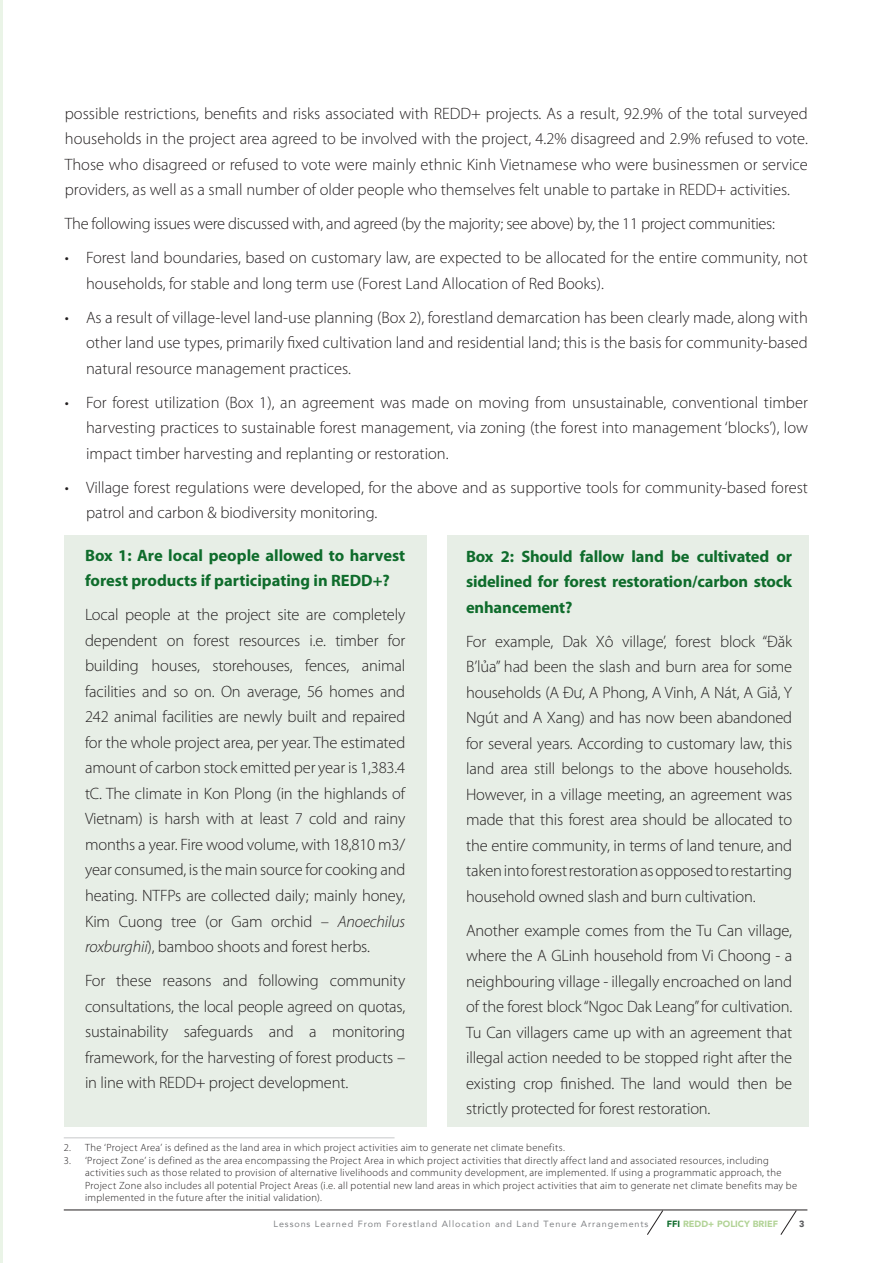
<style>
.page{position:relative;width:893px;height:1263px;background:#fff}
.page>*{position:absolute;margin:0;border:0;box-sizing:border-box;transform-origin:0 0}
.t1{font:300 16.5px/25.5px "Myriad Pro";color:#231f20;text-align:justify}
.t2{font:700 16.5px/25.5px "Myriad Pro";letter-spacing:-.005em;color:#0f6c2c}
.t3{font:300 16.5px "Myriad Pro";letter-spacing:-.02em;color:#231f20}
.t4{font:300 10.5px/12.6px "Myriad Pro";letter-spacing:.03em;color:#231f20}
.t5{font:9px "Avenir";letter-spacing:.1em;color:#808285}
.t6{font:900 9px "Avenir";color:#b2d396}
.t7{font:900 9px "Avenir";color:#57585a}
.s1{font-style:italic}
.s2{color:#0f6c2c}
</style>
<div class="page">
<hr style="left:0;top:0;width:2px;height:1263px;background:#eaf4e7">
<div style="left:448px;top:536px;width:361px;height:591px;background:#e7eee6"></div>
<div style="left:64px;top:536px;width:363px;height:591px;background:#e7eee6"></div>
<hr style="left:64px;top:1137px;width:331px;height:1px;background:#c7c8ca">
<hr style="left:64px;top:1209px;width:743px;height:1px;background:#231f20">
<svg style="left:646px;top:1209px;width:18px;height:26px"></svg>
<svg style="left:780px;top:1209px;width:17px;height:26px"></svg>
<p class="t1" style="left:65px;top:100px;width:745px">possible restrictions, benefits and risks associated with REDD+ projects. As a result, 92.9% of the total surveyed households in the project area agreed to be involved with the project, 4.2% disagreed and 2.9% refused to vote.<br>Those who disagreed or refused to vote were mainly ethnic Kinh Vietnamese who were businessmen or service providers, as well as a small number of older people who themselves felt unable to partake in REDD+ activities.</p>
<p class="t3" style="left:65px;top:214px;width:711px">The following issues were discussed with, and agreed (by the majority; see above) by, the 11 project communities:</p>
<p class="t1" style="left:86px;top:245px;width:723px;text-indent:-21px">• Forest land boundaries, based on customary law, are expected to be allocated for the entire community, not households, for stable and long term use (Forest Land Allocation of Red Books).</p>
<p class="t1" style="left:86px;top:304px;width:723px;text-indent:-21px">• As a result of village-level land-use planning (Box 2), forestland demarcation has been clearly made, along with other land use types, primarily fixed cultivation land and residential land; this is the basis for community-based natural resource management practices.</p>
<p class="t1" style="left:86px;top:389px;width:723px;text-indent:-21px">• For forest utilization (Box 1), an agreement was made on moving from unsustainable, conventional timber harvesting practices to sustainable forest management, via zoning (the forest into management ‘blocks’), low impact timber harvesting and replanting or restoration.</p>
<p class="t1" style="left:86px;top:474px;width:723px;text-indent:-21px">• Village forest regulations were developed, for the above and as supportive tools for community-based forest patrol and carbon &amp; biodiversity monitoring.</p>
<p class="t2" style="left:85px;top:542px;width:322px">Box 1: Are local people allowed to harvest forest products if participating in REDD+?</p>
<p class="t1" style="left:85px;top:602px;width:322px">Local people at the project site are completely dependent on forest resources i.e. timber for building houses, storehouses, fences, animal facilities and so on. On average, 56 homes and 242 animal facilities are newly built and repaired for the whole project area, per year. The estimated amount of carbon stock emitted per year is 1,383.4 tC. The climate in Kon Plong (in the highlands of Vietnam) is harsh with at least 7 cold and rainy months a year. Fire wood volume, with 18,810 m3/ year consumed, is the main source for cooking and heating. NTFPs are collected daily; mainly honey, Kim Cuong tree (or Gam orchid – <span class="s1">Anoechilus roxburghii</span>), bamboo shoots and forest herbs.</p>
<p class="t1" style="left:85px;top:967px;width:322px">For these reasons and following community consultations, the local people agreed on quotas, sustainability safeguards and a monitoring framework, for the harvesting of forest products – in line with REDD+ project development.</p>
<p class="t2" style="left:466px;top:543px;width:328px;text-align:justify">Box 2: Should fallow land be cultivated or sidelined for forest restoration/carbon stock enhancement?</p>
<p class="t1" style="left:466px;top:628px;width:328px">For example, Dak Xô village’, forest block “Đăk B’lủa” had been the slash and burn area for some households (A Đư, A Phong, A Vinh, A Nát, A Giả, Y Ngút and A Xang) and has now been abandoned for several years. According to customary law, this land area still belongs to the above households.<br>However, in a village meeting, an agreement was made that this forest area should be allocated to the entire community, in terms of land tenure, and taken into forest restoration as opposed to restarting household owned slash and burn cultivation.</p>
<p class="t1" style="left:466px;top:917px;width:328px">Another example comes from the Tu Can village, where the A GLinh household from Vi Choong - a neighbouring village - illegally encroached on land of the forest block “Ngoc Dak Leang” for cultivation.<br>Tu Can villagers came up with an agreement that illegal action needed to be stopped right after the existing crop finished. The land would then be strictly protected for forest restoration.</p>
<p class="t4" style="left:64px;top:1141px;width:503px">2. The ‘Project Area’ is defined as the land area in which project activities aim to generate net climate benefits.</p>
<p class="t4" style="left:85px;top:1154px;width:714px;text-indent:-21px">3. ‘Project Zone’ is defined as the area encompassing the Project Area in which project activities that directly affect land and associated resources, including activities such as those related to provision of alternative livelihoods and community development, are implemented. If using a programmatic approach, the Project Zone also includes all potential Project Areas (i.e. all potential new land areas in which project activities that aim to generate net climate benefits may be implemented in the future after the initial validation).</p>
<p class="t5" style="left:274px;top:1217px;width:376px">Lessons Learned From Forestland Allocation and Land Tenure Arrangements</p>
<p class="t6" style="left:667px;top:1216px;width:113px"><span class="s2">FFI</span> REDD+ POLICY BRIEF</p>
<p class="t7" style="left:799px;top:1216px;width:7px">3</p>
</div>
